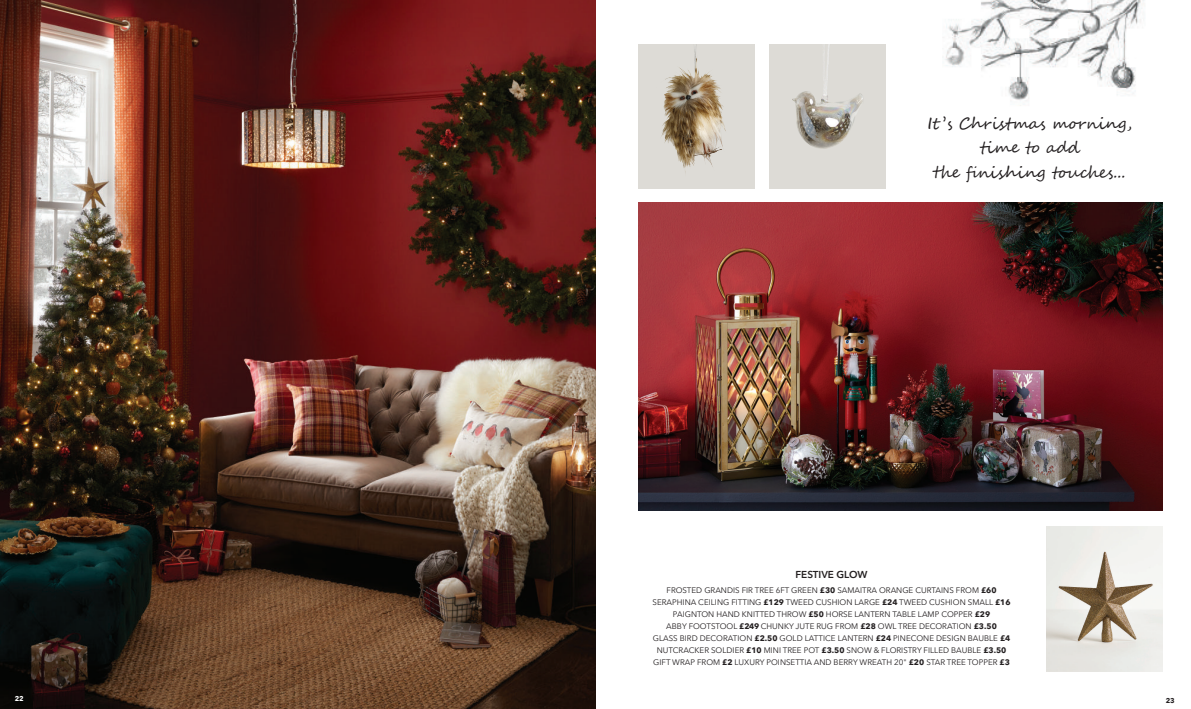
<style>
.page{position:relative;width:1191px;height:709px;background:#fff}
.page>*{position:absolute;margin:0;border:0;box-sizing:border-box;transform-origin:0 0}
.t1{font:16px/24.9px "Segoe Script";color:#231f20;text-align:center}
.t2{font:600 10px "Avenir Next LT Pro";color:#231f20}
.t3{font:8px/12px "Avenir Next LT Pro";color:#231f20;text-align:center}
.t4{font:700 7px "Avenir Next LT Pro";color:#fff}
.t5{font:700 7px "Avenir Next LT Pro";color:#231f20}
.s1{font-weight:700}
</style>
<div class="page">
<img style="left:0;top:0;width:595px;height:709px">
<img style="left:638px;top:202px;width:524px;height:308px">
<div style="left:769px;top:44px;width:116px;height:145px;background:#dddbd6"></div>
<img style="left:792px;top:44px;width:71px;height:105px">
<img style="left:945px;top:0;width:199px;height:101px">
<svg style="left:638px;top:44px;width:116px;height:145px;background:#cbc4b9"></svg>
<img style="left:693px;top:44px;width:4px;height:26px">
<img style="left:1046px;top:527px;width:116px;height:144px">
<p class="t4" style="left:15px;top:694px;width:11px">22</p>
<h1 class="t1" style="left:927px;top:111px;width:206px">It ’s Christmas morning, time to add<br>the finishing touches...</h1>
<p class="t2" style="left:795px;top:568px;width:74px">FESTIVE GLOW</p>
<p class="t3" style="left:652px;top:583px;width:359px">FROSTED GRANDIS FIR TREE 6FT GREEN <span class="s1">£30</span> SAMAITRA ORANGE CURTAINS FROM <span class="s1">£60<br></span>SERAPHINA CEILING FITTING <span class="s1">£129</span> TWEED CUSHION LARGE <span class="s1">£24</span> TWEED CUSHION SMALL <span class="s1">£16<br></span>PAIGNTON HAND KNITTED THROW <span class="s1">£50</span> HORSE LANTERN TABLE LAMP COPPER <span class="s1">£29<br></span>ABBY FOOTSTOOL <span class="s1">£249</span> CHUNKY JUTE RUG FROM <span class="s1">£28</span> OWL TREE DECORATION <span class="s1">£3.50<br></span>GLASS BIRD DECORATION <span class="s1">£2.50</span> GOLD LATTICE LANTERN <span class="s1">£24</span> PINECONE DESIGN BAUBLE <span class="s1">£4<br></span>NUTCRACKER SOLDIER <span class="s1">£10</span> MINI TREE POT <span class="s1">£3.50</span> SNOW &amp; FLORISTRY FILLED BAUBLE <span class="s1">£3.50<br></span>GIFT WRAP FROM <span class="s1">£2</span> LUXURY POINSETTIA AND BERRY WREATH 20" <span class="s1">£20</span> STAR TREE TOPPER <span class="s1">£3</span></p>
<p class="t5" style="left:1165px;top:696px;width:11px">23</p>
</div>
